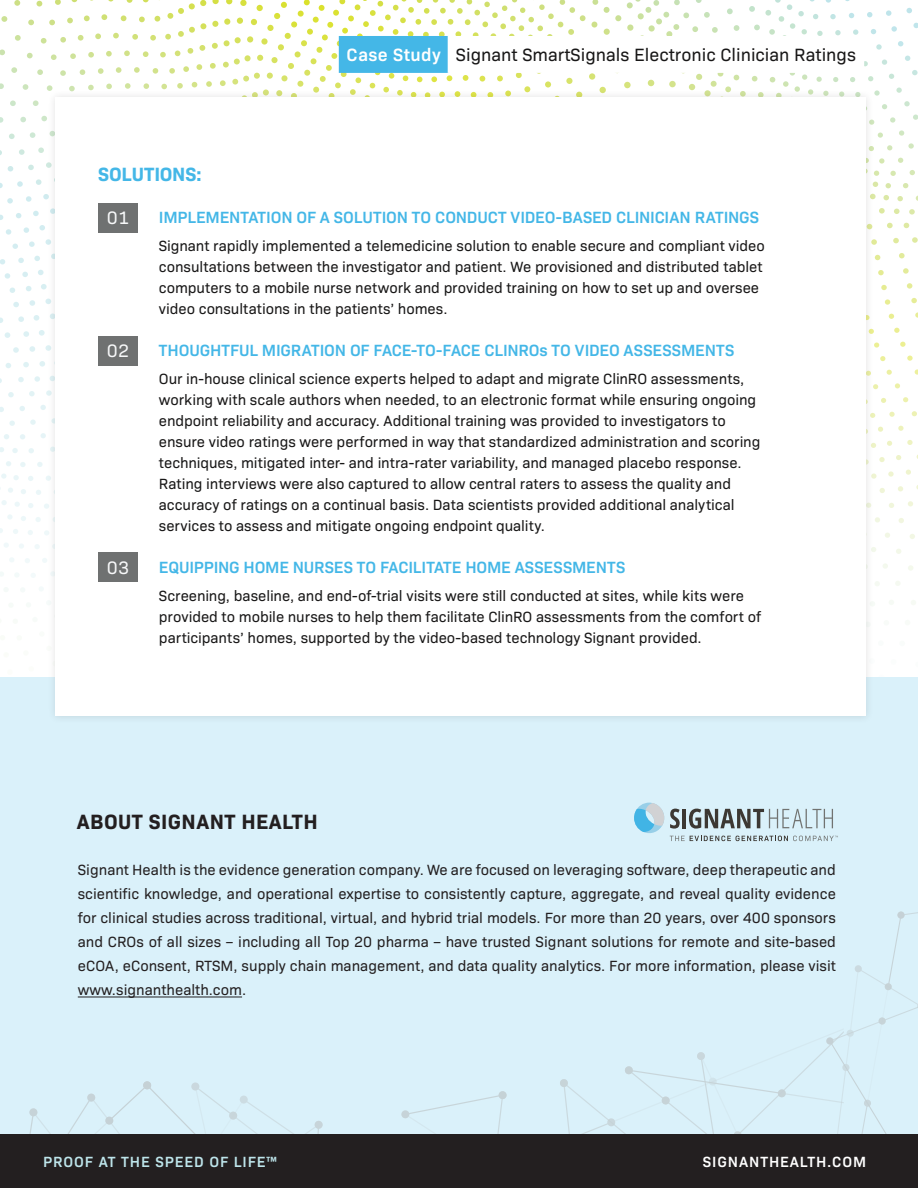
<style>
.page{position:relative;width:918px;height:1188px;background:#fff}
.page>*{position:absolute;margin:0;border:0;box-sizing:border-box;transform-origin:0 0}
.t1{font:700 21px "Bio Sans";letter-spacing:.02em;color:#231f20}
.t2{font:700 19.5px "Bio Sans";letter-spacing:-.005em;color:#44b7e7}
.t3{font:18.3px "Bio Sans";color:#f7f8f9}
.t4{font:18px "Bio Sans";color:#181717}
.t5{font:600 16.5px "Bio Sans";letter-spacing:-.01em;color:#44b7e7}
.t6{font:15px/21px "Bio Sans";letter-spacing:-.005em;color:#181717}
.t7{font:15px/24px "Bio Sans";color:#231f20;text-align:justify}
.t8{font:600 15px "Bio Sans";letter-spacing:.06em;color:#bde4ea}
.t9{font:600 15px "Bio Sans";letter-spacing:.06em;color:#fff}
.t10{font:600 13.5px "Bio Sans";letter-spacing:.06em;color:#fff}
.s1{font-weight:600;color:#fff}
</style>
<div class="page">
<div style="left:0;top:677px;width:918px;height:457px;background:#daf1fa"></div>
<svg style="left:401px;top:1095px;width:102px;height:39px"></svg>
<div style="left:498px;top:1091px;width:9px;height:8px;background:#c5d2d6;border-radius:50%"></div>
<svg style="left:560px;top:911px;width:358px;height:223px"></svg>
<div style="left:697px;top:1052px;width:8px;height:8px;background:#c9d7dc;border-radius:4px"></div>
<svg style="left:29px;top:1081px;width:290px;height:53px"></svg>
<div style="left:315px;top:1121px;width:8px;height:8px;background:#c7d4d9;border-radius:50%"></div>
<div style="left:47px;top:89px;width:827px;height:635px;background:#231f20;opacity:.13"></div>
<div style="left:55px;top:98px;width:810px;height:618px;background:#fff"></div>
<div style="left:339px;top:36px;width:110px;height:37px;background:#44b7e7"></div>
<div style="left:448px;top:36px;width:416px;height:37px;background:#fff"></div>
<div style="left:0;top:1134px;width:918px;height:54px;background:#231f20"></div>
<hr style="left:78px;top:997px;width:164px;height:1px;background:#231f20">
<svg style="left:634px;top:803px;width:204px;height:38px"></svg>
<div style="left:98px;top:203px;width:40px;height:29px;background:#6f7171"></div>
<div style="left:98px;top:553px;width:40px;height:29px;background:#6f7171"></div>
<div style="left:98px;top:336px;width:40px;height:29px;background:#6f7171"></div>
<p class="t4" style="left:347px;top:41px;width:511px"><span class="s1">Case Study</span> Signant SmartSignals Electronic Clinician Ratings</p>
<h2 class="t2" style="left:98px;top:160px;width:105px">SOLUTIONS:</h2>
<p class="t5" style="left:159px;top:205px;width:602px">IMPLEMENTATION OF A SOLUTION TO CONDUCT VIDEO-BASED CLINICIAN RATINGS</p>
<p class="t6" style="left:159px;top:234px;width:607px">Signant rapidly implemented a telemedicine solution to enable secure and compliant video consultations between the investigator and patient. We provisioned and distributed tablet computers to a mobile nurse network and provided training on how to set up and oversee video consultations in the patients’ homes.</p>
<p class="t5" style="left:159px;top:338px;width:577px">THOUGHTFUL MIGRATION OF FACE-TO-FACE CLINROs TO VIDEO ASSESSMENTS</p>
<p class="t6" style="left:159px;top:367px;width:603px">Our in-house clinical science experts helped to adapt and migrate ClinRO assessments, working with scale authors when needed, to an electronic format while ensuring ongoing endpoint reliability and accuracy. Additional training was provided to investigators to ensure video ratings were performed in way that standardized administration and scoring techniques, mitigated inter- and intra-rater variability, and managed placebo response.<br>Rating interviews were also captured to allow central raters to assess the quality and accuracy of ratings on a continual basis. Data scientists provided additional analytical services to assess and mitigate ongoing endpoint quality.</p>
<p class="t5" style="left:159px;top:555px;width:468px">EQUIPPING HOME NURSES TO FACILITATE HOME ASSESSMENTS</p>
<p class="t6" style="left:159px;top:584px;width:604px">Screening, baseline, and end-of-trial visits were still conducted at sites, while kits were provided to mobile nurses to help them facilitate ClinRO assessments from the comfort of participants’ homes, supported by the video-based technology Signant provided.</p>
<p class="t3" style="left:107px;top:204px;width:24px">01</p>
<p class="t3" style="left:107px;top:337px;width:24px">02</p>
<p class="t3" style="left:107px;top:554px;width:24px">03</p>
<h1 class="t1" style="left:77px;top:806px;width:242px">ABOUT SIGNANT HEALTH</h1>
<p class="t7" style="left:78px;top:857px;width:760px">Signant Health is the evidence generation company. We are focused on leveraging software, deep therapeutic and scientific knowledge, and operational expertise to consistently capture, aggregate, and reveal quality evidence for clinical studies across traditional, virtual, and hybrid trial models. For more than 20 years, over 400 sponsors and CROs of all sizes – including all Top 20 pharma – have trusted Signant solutions for remote and site-based eCOA, eConsent, RTSM, supply chain management, and data quality analytics. For more information, please visit www.signanthealth.com.</p>
<p class="t8" style="left:119px;top:1150px;width:9px">T</p>
<p class="t10" style="left:690px;top:1150px;width:148px">SIGNANTHEALTH.COM</p>
<p class="t8" style="left:43px;top:1150px;width:235px">PRO F AT THE SPEED OF LIFE™</p>
<p class="t8" style="left:54px;top:1150px;width:235px">PROOF AT THE SPEED OF LIFE™</p>
<p class="t9" style="left:703px;top:1150px;width:165px">SIGNANTHEALTH.COM</p>
</div>
